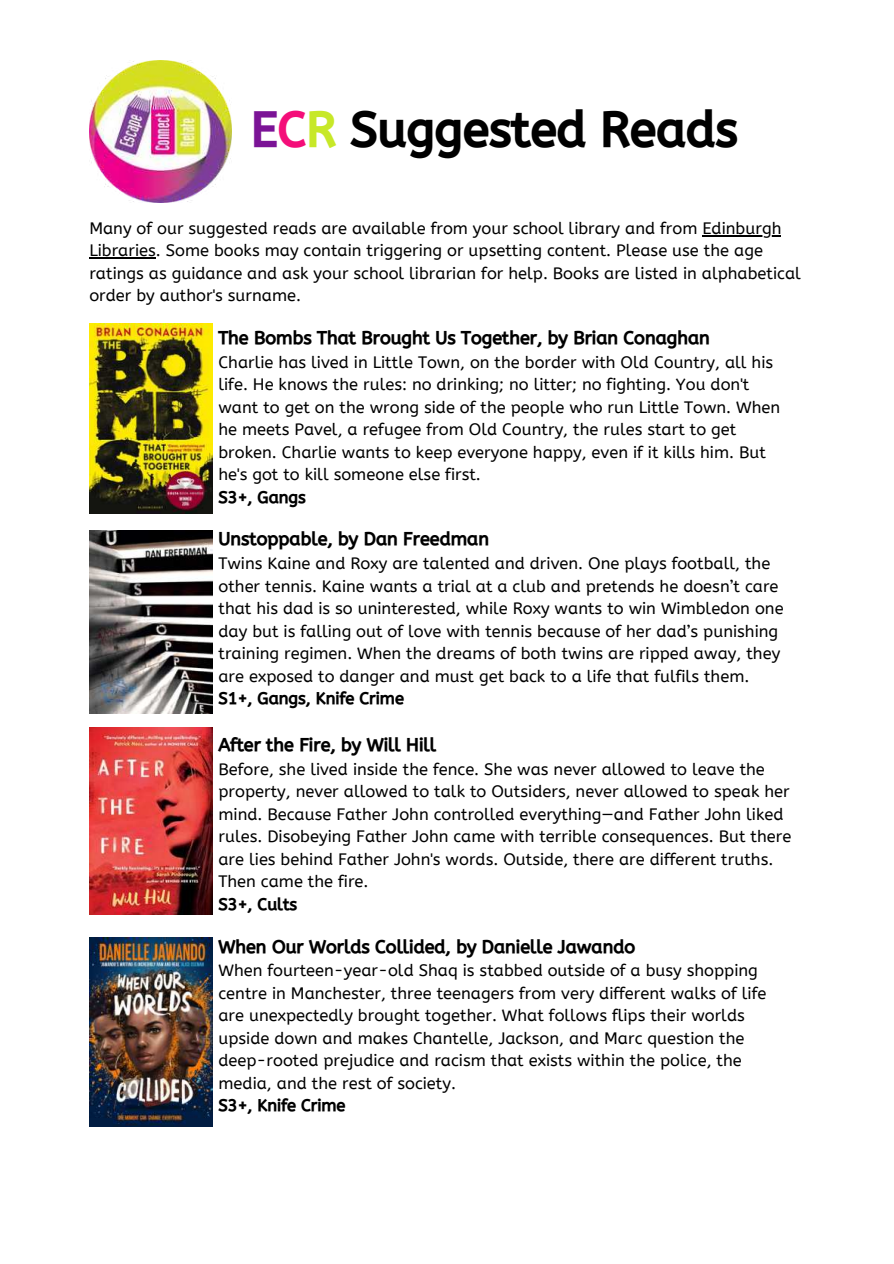
<style>
.page{position:relative;width:894px;height:1264px;background:#fff}
.page>*{position:absolute;margin:0;border:0;box-sizing:border-box;transform-origin:0 0}
.t1{font:48px "CA Generated";color:#000}
.t2{font:18px "CA Generated";color:#000}
.t3{font:16.5px/22.5px "A Bee Zee";color:#000}
.t4{font:16.5px "CA Generated";color:#000}
.s1{color:#7b1396}
.s2{color:#f40e79}
.s3{color:#c7e828}
</style>
<div class="page">
<img style="left:89px;top:61px;width:142px;height:142px">
<img style="left:89px;top:323px;width:123px;height:190px">
<img style="left:89px;top:728px;width:123px;height:186px">
<img style="left:89px;top:937px;width:123px;height:189px">
<img style="left:89px;top:530px;width:123px;height:183px">
<hr style="left:702px;top:235px;width:79px;height:1px;background:#000">
<hr style="left:89px;top:257px;width:67px;height:1px;background:#000">
<h1 class="t1" style="left:251px;top:102px;width:488px"><span class="s1">E</span><span class="s2">C</span><span class="s3">R</span> Suggested Reads</h1>
<p class="t3" style="left:89px;top:217px;width:712px">Many of our suggested reads are available from your school library and from Edinburgh Libraries. Some books may contain triggering or upsetting content. Please use the age ratings as guidance and ask your school librarian for help. Books are listed in alphabetical order by author's surname.</p>
<p class="t2" style="left:218px;top:327px;width:492px">The Bombs That Brought Us Together, by Brian Conaghan</p>
<p class="t3" style="left:218px;top:351px;width:563px">Charlie has lived in Little Town, on the border with Old Country, all his life. He knows the rules: no drinking; no litter; no fighting. You don't want to get on the wrong side of the people who run Little Town. When he meets Pavel, a refugee from Old Country, the rules start to get broken. Charlie wants to keep everyone happy, even if it kills him. But he's got to kill someone else first.</p>
<p class="t4" style="left:218px;top:487px;width:89px">S3+, Gangs</p>
<p class="t2" style="left:218px;top:529px;width:272px">Unstoppable, by Dan Freedman</p>
<p class="t3" style="left:218px;top:552px;width:566px">Twins Kaine and Roxy are talented and driven. One plays football, the other tennis. Kaine wants a trial at a club and pretends he doesn’t care that his dad is so uninterested, while Roxy wants to win Wimbledon one day but is falling out of love with tennis because of her dad’s punishing training regimen. When the dreams of both twins are ripped away, they are exposed to danger and must get back to a life that fulfils them.</p>
<p class="t4" style="left:218px;top:689px;width:187px">S1+, Gangs, Knife Crime</p>
<p class="t2" style="left:218px;top:734px;width:219px">After the Fire, by Will Hill</p>
<p class="t3" style="left:218px;top:758px;width:574px">Before, she lived inside the fence. She was never allowed to leave the property, never allowed to talk to Outsiders, never allowed to speak her mind. Because Father John controlled everything—and Father John liked rules. Disobeying Father John came with terrible consequences. But there are lies behind Father John's words. Outside, there are different truths.<br>Then came the fire.</p>
<p class="t4" style="left:218px;top:894px;width:80px">S3+, Cults</p>
<p class="t2" style="left:218px;top:936px;width:418px">When Our Worlds Collided, by Danielle Jawando</p>
<p class="t3" style="left:218px;top:959px;width:549px">When fourteen-year-old Shaq is stabbed outside of a busy shopping centre in Manchester, three teenagers from very different walks of life are unexpectedly brought together. What follows flips their worlds upside down and makes Chantelle, Jackson, and Marc question the deep-rooted prejudice and racism that exists within the police, the media, and the rest of society.</p>
<p class="t4" style="left:218px;top:1096px;width:129px">S3+, Knife Crime</p>
</div>
